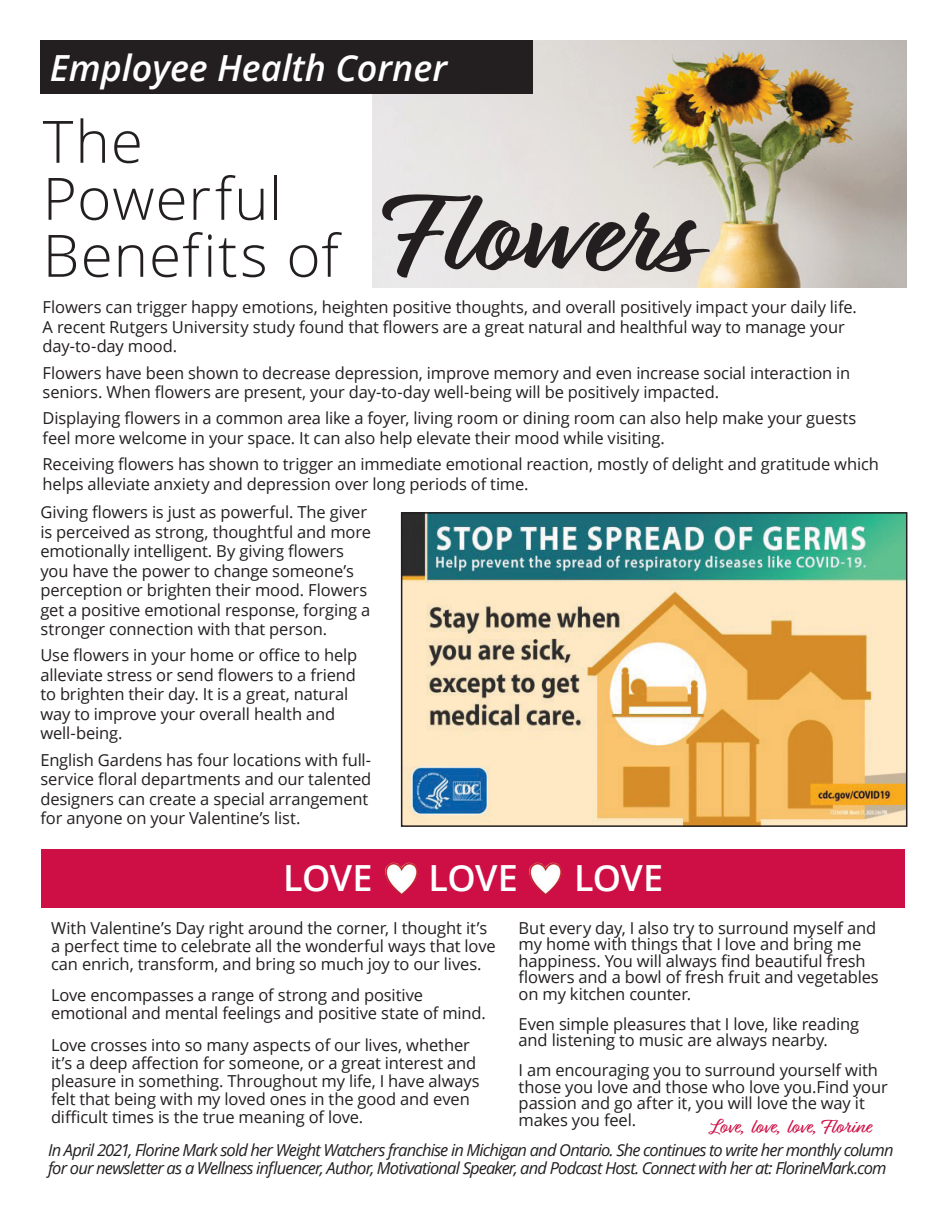
<style>
.page{position:relative;width:945px;height:1215px;background:#fff}
.page>*{position:absolute;margin:0;border:0;box-sizing:border-box;transform-origin:0 0}
.t1{font:700 120px "Relation Two";color:#231f20}
.t2{font:300 58.5px/57px "Open Sans";letter-spacing:.015em;color:#231f20}
.t3{font:italic 600 36px "Open Sans";color:#fff}
.t4{font:600 36px "Open Sans";letter-spacing:-.02em;color:#fff}
.t5{font:21px "Relation Two";letter-spacing:.005em;color:#ce0f46}
.t6{font:16.5px/19.5px "Open Sans";letter-spacing:-.01em;color:#231f20}
.t7{font:italic 16.5px/18px "Open Sans";letter-spacing:-.05em;color:#231f20}
</style>
<div class="page">
<img style="left:372px;top:41px;width:535px;height:247px">
<img style="left:404px;top:515px;width:500px;height:309px">
<div style="left:401px;top:512px;width:506px;height:315px;border:2px solid #231f20"></div>
<div style="left:40px;top:40px;width:493px;height:54px;background:#231f20"></div>
<div style="left:41px;top:850px;width:864px;height:58px;background:#ce0f46"></div>
<img style="left:529px;top:863px;width:33px;height:32px">
<img style="left:385px;top:863px;width:33px;height:32px">
<p class="t3" style="left:50px;top:44px;width:399px">Employee Health Corner</p>
<p class="t2" style="left:43px;top:111px;width:298px">The<br>Powerful<br>Benefits of</p>
<p class="t1" style="left:388px;top:162px;width:305px;rotate:1deg">Flowers</p>
<p class="t6" style="left:43px;top:297px;width:816px">Flowers can trigger happy emotions, heighten positive thoughts, and overall positively impact your daily life.<br>A recent Rutgers University study found that flowers are a great natural and healthful way to manage your day-to-day mood.</p>
<p class="t6" style="left:43px;top:363px;width:809px">Flowers have been shown to decrease depression, improve memory and even increase social interaction in seniors. When flowers are present, your day-to-day well-being will be positively impacted.</p>
<p class="t6" style="left:43px;top:408px;width:815px">Displaying flowers in a common area like a foyer, living room or dining room can also help make your guests feel more welcome in your space. It can also help elevate their mood while visiting.</p>
<p class="t6" style="left:43px;top:454px;width:838px">Receiving flowers has shown to trigger an immediate emotional reaction, mostly of delight and gratitude which helps alleviate anxiety and depression over long periods of time.</p>
<p class="t6" style="left:40px;top:502px;width:332px">Giving flowers is just as powerful. The giver is perceived as strong, thoughtful and more emotionally intelligent. By giving flowers you have the power to change someone’s perception or brighten their mood. Flowers get a positive emotional response, forging a stronger connection with that person.</p>
<p class="t6" style="left:40px;top:645px;width:318px">Use flowers in your home or office to help alleviate stress or send flowers to a friend to brighten their day. It is a great, natural way to improve your overall health and well-being.</p>
<p class="t6" style="left:40px;top:749px;width:332px">English Gardens has four locations with full&shy;service floral departments and our talented designers can create a special arrangement for anyone on your Valentine’s list.</p>
<p class="t4" style="left:283px;top:853px;width:91px">LOVE</p>
<p class="t4" style="left:429px;top:853px;width:91px">LOVE</p>
<p class="t4" style="left:574px;top:853px;width:91px">LOVE</p>
<p class="t6" style="left:519px;top:919px;width:362px;line-height:16.5px">But every day, I also try to surround myself and my home with things that I love and bring me happiness. You will always find beautiful fresh flowers and a bowl of fresh fruit and vegetables on my kitchen counter.</p>
<p class="t6" style="left:519px;top:1015px;width:342px;line-height:16.5px">Even simple pleasures that I love, like reading and listening to music are always nearby.</p>
<p class="t6" style="left:519px;top:1062px;width:371px;line-height:16.5px">I am encouraging you to surround yourself with those you love and those who love you.Find your passion and go after it, you will love the way it makes you feel.</p>
<p class="t6" style="left:51px;top:919px;width:446px;line-height:18px">With Valentine’s Day right around the corner, I thought it’s a perfect time to celebrate all the wonderful ways that love can enrich, transform, and bring so much joy to our lives.</p>
<p class="t6" style="left:51px;top:986px;width:436px;line-height:18px">Love encompasses a range of strong and positive emotional and mental feelings and positive state of mind.</p>
<p class="t6" style="left:51px;top:1036px;width:430px;line-height:18px">Love crosses into so many aspects of our lives, whether it’s a deep affection for someone, or a great interest and pleasure in something. Throughout my life, I have always felt that being with my loved ones in the good and even difficult times is the true meaning of love.</p>
<p class="t7" style="left:48px;top:1140px;width:847px">In April 2021, Florine Mark sold her Weight Watchers franchise in Michigan and Ontario. She continues to write her monthly column for our newsletter as a Wellness influencer, Author, Motivational Speaker, and Podcast Host. Connect with her at: FlorineMark.com</p>
<p class="t5" style="left:710px;top:1112px;width:162px">Love, love, love, Florine</p>
</div>
